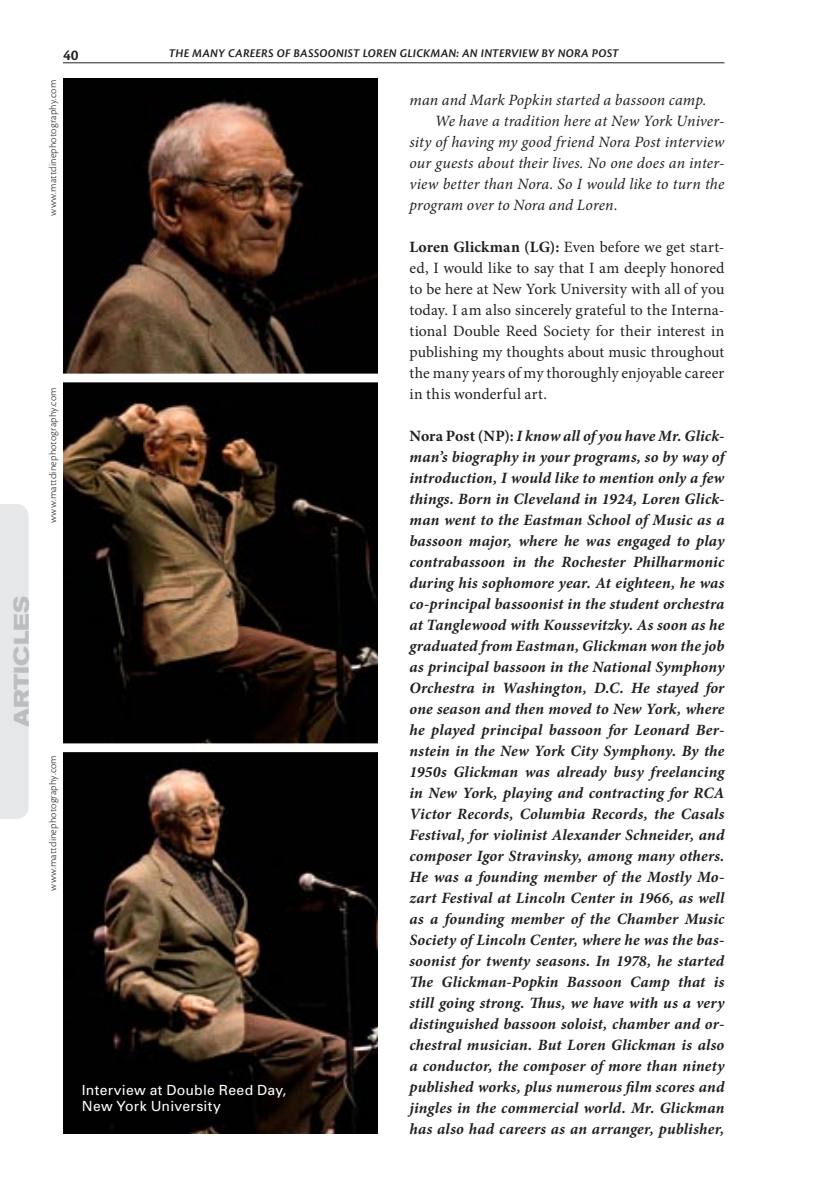
<style>
.page{position:relative;width:819px;height:1197px;background:#fff}
.page>*{position:absolute;margin:0;border:0;box-sizing:border-box;transform-origin:0 0}
.t1{font:700 expanded 21px "Akzidenz Grotesk BE";color:#bcbdc0}
.t2{font:italic 700 15.75px/21px "Minion Pro";letter-spacing:.015em;color:#231f20;text-align:justify}
.t3{font:15.75px/21px "Minion Pro";letter-spacing:.01em;color:#231f20;text-align:justify}
.t4{font:italic 15.75px "Minion Pro";letter-spacing:.01em;color:#231f20}
.t5{font:15.75px "Cronos Pro Semibold Capt";color:#231f20}
.t6{font:14px/16.8px "Univers";letter-spacing:.02em;color:#fff}
.t7{font:12.25px "Cronos Pro Semibold Capt It";letter-spacing:.01em;color:#231f20}
.t8{font:10.5px "Cronos Pro Lt Capt";letter-spacing:.015em;color:#231f20}
.s1{font-weight:700}
.s2{font-style:normal}
</style>
<div class="page">
<hr style="left:63px;top:63px;width:661px;height:1px;background:#231f20">
<div style="left:0;top:504px;width:29px;height:315px;background:#e6e7e9"></div>
<img style="left:63px;top:79px;width:315px;height:1055px">
<div style="left:63px;top:374px;width:315px;height:8px;background:#fff"></div>
<div style="left:63px;top:743px;width:315px;height:9px;background:#fff"></div>
<h1 class="t1" style="left:9px;top:727px;width:133px;rotate:-90deg">Articles</h1>
<p class="t5" style="left:63px;top:46px;width:17px">40</p>
<p class="t7" style="left:169px;top:46px;width:451px">THE MANY CAREERS OF BASSOONIST LOREN GLICKMAN: AN INTERVIEW BY NORA POST</p>
<p class="t8" style="left:47px;top:216px;width:137px;rotate:-90deg">www.mattdinephotography.com</p>
<p class="t8" style="left:47px;top:523px;width:137px;rotate:-90deg">www.mattdinephotography.com</p>
<p class="t8" style="left:47px;top:891px;width:137px;rotate:-90deg">www.mattdinephotography.com</p>
<p class="t6" style="left:82px;top:1081px;width:206px">Interview at Double Reed Day,<br>New York University</p>
<p class="t4" style="left:410px;top:89px;width:299px">man and Mark Popkin started a bassoon camp.</p>
<p class="t4" style="left:435px;top:110px;width:291px">We have a tradition here at New York Univer-</p>
<p class="t4" style="left:410px;top:131px;width:316px">sity of having my good friend Nora Post interview</p>
<p class="t4" style="left:410px;top:152px;width:317px">our guests about their lives. No one does an inter-</p>
<p class="t4" style="left:410px;top:173px;width:316px">view better than Nora. So I would like to turn the</p>
<p class="t4" style="left:410px;top:194px;width:210px">program over to Nora and Loren.</p>
<p class="t3" style="left:410px;top:237px;width:317px"><span class="s1">Loren Glickman (LG):</span> Even before we get start&shy;ed, I would like to say that I am deeply honored to be here at New York University with all of you today. I am also sincerely grateful to the Interna&shy;tional Double Reed Society for their interest in publishing my thoughts about music throughout the many years of my thoroughly enjoyable career in this wonderful art.</p>
<p class="t2" style="left:410px;top:425px;width:317px"><span class="s2">Nora Post (NP):</span> I know all of you have Mr. Glick&shy;man’s biography in your programs, so by way of introduction, I would like to mention only a few things. Born in Cleveland in 1924, Loren Glick&shy;man went to the Eastman School of Music as a bassoon major, where he was engaged to play contrabassoon in the Rochester Philharmonic during his sophomore year. At eighteen, he was co-principal bassoonist in the student orchestra at Tanglewood with Koussevitzky. As soon as he graduated from Eastman, Glickman won the job as principal bassoon in the National Symphony Orchestra in Washington, D.C. He stayed for one season and then moved to New York, where he played principal bassoon for Leonard Ber&shy;nstein in the New York City Symphony. By the 1950s Glickman was already busy freelancing in New York, playing and contracting for RCA Victor Records, Columbia Records, the Casals Festival, for violinist Alexander Schneider, and composer Igor Stravinsky, among many others.<br>He was a founding member of the Mostly Mo&shy;zart Festival at Lincoln Center in 1966, as well as a founding member of the Chamber Music Society of Lincoln Center, where he was the bas&shy;soonist for twenty seasons. In 1978, he started The Glickman-Popkin Bassoon Camp that is still going strong. Thus, we have with us a very distinguished bassoon soloist, chamber and or&shy;chestral musician. But Loren Glickman is also a conductor, the composer of more than ninety published works, plus numerous film scores and jingles in the commercial world. Mr. Glickman has also had careers as an arranger, publisher,</p>
</div>
